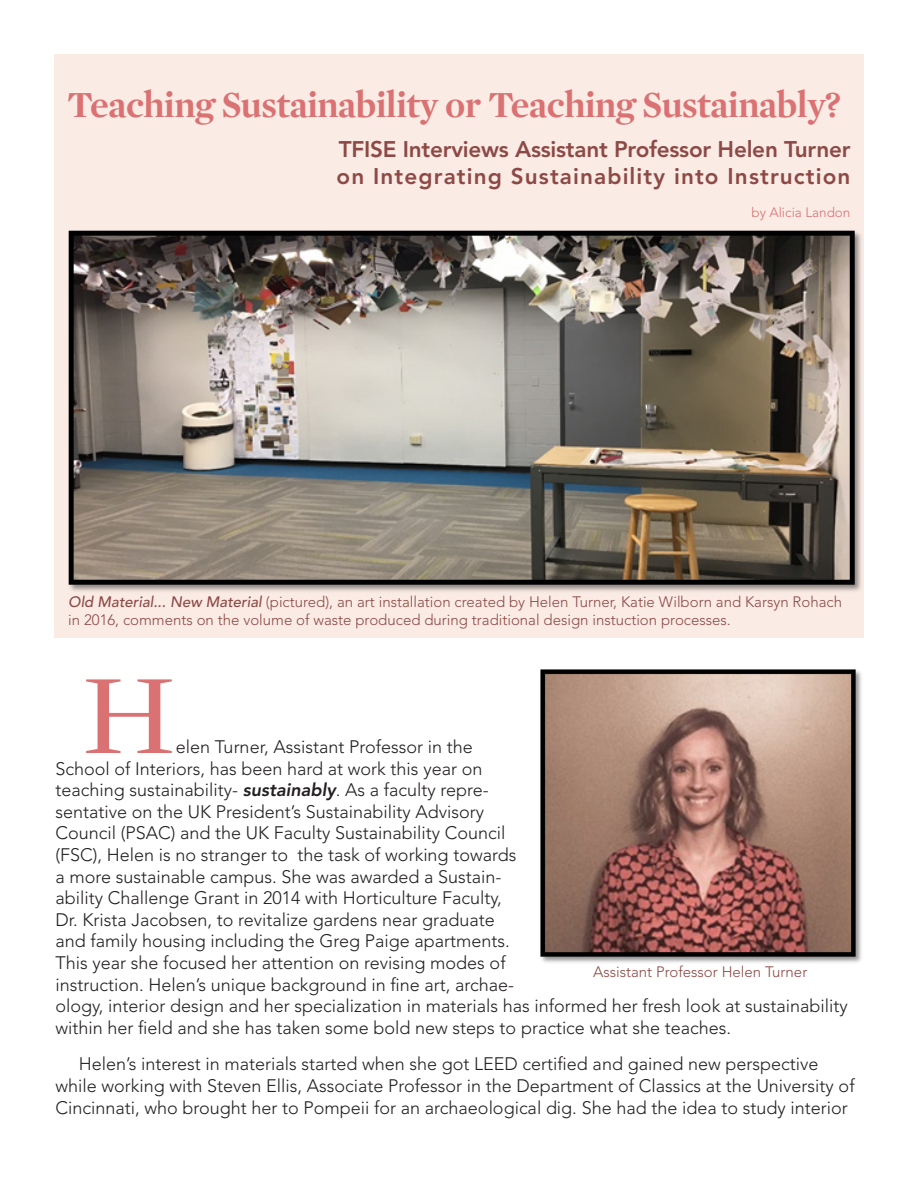
<style>
.page{position:relative;width:918px;height:1188px;background:#fff}
.page>*{position:absolute;margin:0;border:0;box-sizing:border-box;transform-origin:0 0}
.t1{font:115.5px "Mercury Display";color:#da7172}
.t2{font:700 37.5px "Mercury Display";letter-spacing:-.01em;color:#da7172}
.t3{font:800 22.5px/27px "Avenir LT Std";letter-spacing:.01em;color:#8d4945}
.t4{font:300 18px/21.6px "Avenir LT Std";color:#231f20}
.t5{font:300 15px/18px "Avenir LT Std";color:#8d4945}
.t6{font:300 13.5px "Avenir LT Std";color:#da7172}
.s1{font-weight:500;font-style:italic}
.s2{font-weight:800;font-style:italic}
</style>
<div class="page">
<div style="left:54px;top:54px;width:810px;height:584px;background:#faebe5"></div>
<img style="left:68px;top:230px;width:793px;height:361px">
<img style="left:540px;top:669px;width:322px;height:294px">
<p class="t2" style="left:68px;top:77px;width:775px">Teaching Sustainability or Teaching Sustainably?</p>
<p class="t3" style="left:336px;top:136px;width:516px">TFISE Interviews Assistant Professor Helen Turner on Integrating Sustainability into Instruction</p>
<p class="t6" style="left:751px;top:204px;width:101px">by Alicia Landon</p>
<p class="t5" style="left:68px;top:593px;width:775px"><span class="s1">Old Material... New Material</span> (pictured), an art installation created by Helen Turner, Katie Wilborn and Karsyn Rohach in 2016, comments on the volume of waste produced during traditional design instuction processes.</p>
<p class="t1" style="left:82px;top:635px;width:96px">H</p>
<p class="t4" style="left:55px;top:736px;width:794px;text-indent:121px">elen Turner, Assistant Professor in the<br>School of Interiors, has been hard at work this year on<br>teaching sustainability- <span class="s2">sustainably</span>. As a faculty repre-<br>sentative on the UK President’s Sustainability Advisory<br>Council (PSAC) and the UK Faculty Sustainability Council<br>(FSC), Helen is no stranger to the task of working towards<br>a more sustainable campus. She was awarded a Sustain-<br>ability Challenge Grant in 2014 with Horticulture Faculty,<br>Dr. Krista Jacobsen, to revitalize gardens near graduate<br>and family housing including the Greg Paige apartments.<br>This year she focused her attention on revising modes of<br>instruction. Helen’s unique background in fine art, archae-<br>ology, interior design and her specialization in materials has informed her fresh look at sustainability within her field and she has taken some bold new steps to practice what she teaches.</p>
<p class="t4" style="left:55px;top:1053px;width:801px;text-indent:23px">Helen’s interest in materials started when she got LEED certified and gained new perspective while working with Steven Ellis, Associate Professor in the Department of Classics at the University of<br>Cincinnati, who brought her to Pompeii for an archaeological dig. She had the idea to study interior</p>
<p class="t5" style="left:593px;top:963px;width:216px">Assistant Professor Helen Turner</p>
</div>
